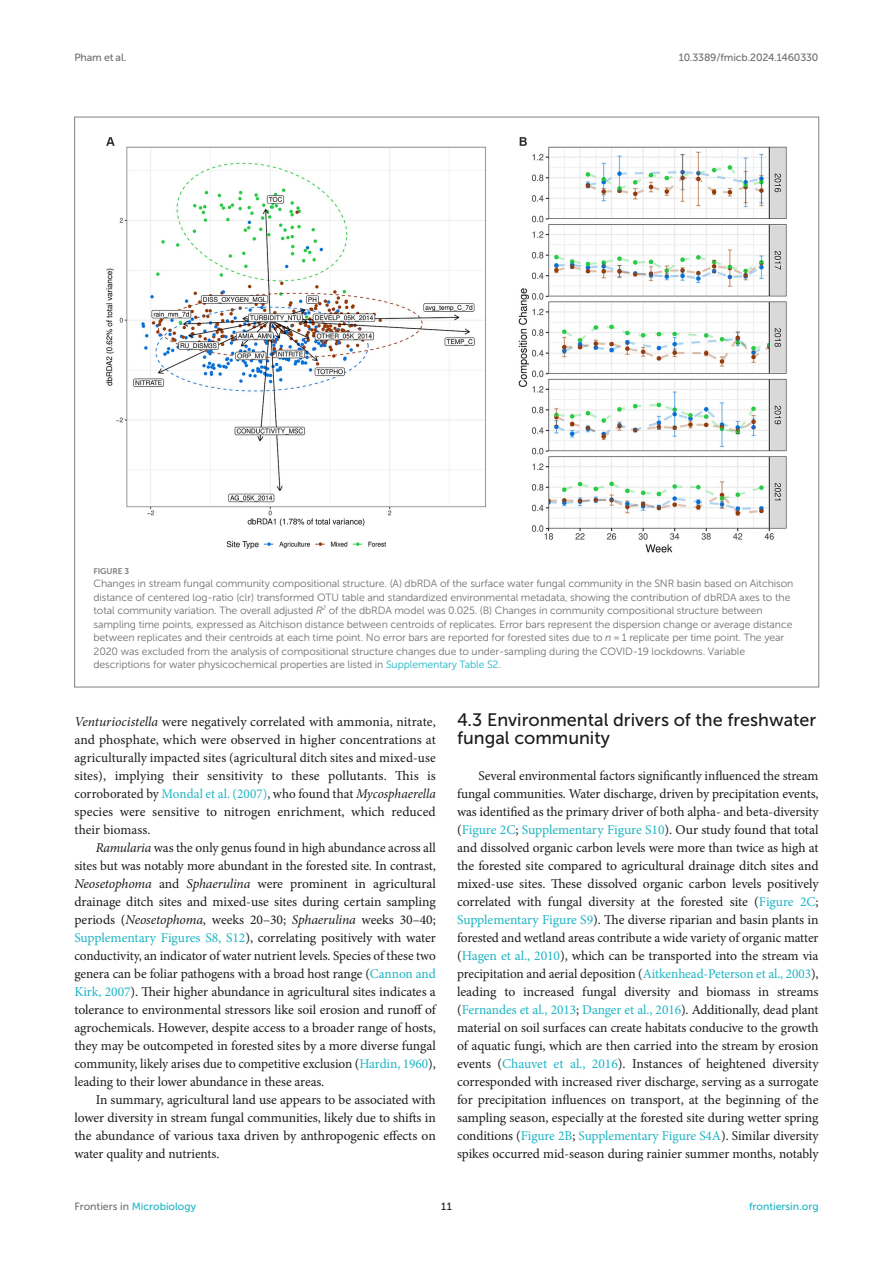
<style>
.page{position:relative;width:893px;height:1263px;background:#fff}
.page>*{position:absolute;margin:0;border:0;box-sizing:border-box;transform-origin:0 0}
.HEAD_2{font:18px/18px "Museo Sans 500";color:#1b1c1b}
.TEXT{font:13.5px/18px "Minion Pro";letter-spacing:-.005em;color:#1b1c1b;text-align:justify}
.TEXT_FLUSH{font:13.5px/18px "Minion Pro";letter-spacing:-.005em;color:#1b1c1b;text-align:justify}
.FIG_LEG{font:10.5px/13.5px "Museo Sans 300";letter-spacing:-.01em;color:#706f70}
.t1{font:10.5px "Museo Sans 500";color:#1db5c3}
.t2{font:10.5px "Museo Sans 500";letter-spacing:-.015em;color:#706f70}
.t3{font:10.5px "Museo Sans 500";color:#1b1c1b}
.FIG_HD{font:8.25px "Museo Sans 700";letter-spacing:-.01em;color:#7e7f7f}
.s1{font-style:italic}
.s2{color:#1db5c3}
.s3{color:#706f70}
</style>
<div class="page">
<img style="left:106px;top:137px;width:681px;height:416px">
<p class="t2" style="left:74px;top:51px;width:53px">Pham et al.</p>
<p class="t2" style="left:679px;top:51px;width:141px">10.3389/fmicb.2024.1460330</p>
<p class="FIG_HD" style="left:94px;top:566px;width:37px">FIGURE 3</p>
<p class="FIG_LEG" style="left:94px;top:577px;width:701px">Changes in stream fungal community compositional structure. (A) dbRDA of the surface water fungal community in the SNR basin based on Aitchison distance of centered log-ratio (clr) transformed OTU table and standardized environmental metadata, showing the contribution of dbRDA axes to the total community variation. The overall adjusted <span class="s1">R</span><sup>2</sup> of the dbRDA model was 0.025. (B) Changes in community compositional structure between sampling time points, expressed as Aitchison distance between centroids of replicates. Error bars represent the dispersion change or average distance between replicates and their centroids at each time point. No error bars are reported for forested sites due to <span class="s1">n</span> = 1 replicate per time point. The year 2020 was excluded from the analysis of compositional structure changes due to under-sampling during the COVID-19 lockdowns. Variable descriptions for water physicochemical properties are listed in <span class="s2">Supplementary Table S2</span>.</p>
<p class="TEXT" style="left:74px;top:713px;width:363px"><span class="s1">Venturiocistella</span> were negatively correlated with ammonia, nitrate, and phosphate, which were observed in higher concentrations at agriculturally impacted sites (agricultural ditch sites and mixed-use sites), implying their sensitivity to these pollutants. This is corroborated by <span class="s2">Mondal et al. (2007)</span>, who found that <span class="s1">Mycosphaerella </span>species were sensitive to nitrogen enrichment, which reduced their biomass.</p>
<p class="TEXT" style="left:74px;top:839px;width:363px;text-indent:21px"><span class="s1">Ramularia</span> was the only genus found in high abundance across all sites but was notably more abundant in the forested site. In contrast, <span class="s1">Neosetophoma</span> and <span class="s1">Sphaerulina</span> were prominent in agricultural drainage ditch sites and mixed-use sites during certain sampling periods (<span class="s1">Neosetophoma</span>, weeks 20–30; <span class="s1">Sphaerulina</span> weeks 30–40; <span class="s2">Supplementary Figures S8, S12</span>), correlating positively with water conductivity, an indicator of water nutrient levels. Species of these two genera can be foliar pathogens with a broad host range (<span class="s2">Cannon and Kirk, 2007</span>). Their higher abundance in agricultural sites indicates a tolerance to environmental stressors like soil erosion and runoff of agrochemicals. However, despite access to a broader range of hosts, they may be outcompeted in forested sites by a more diverse fungal community, likely arises due to competitive exclusion (<span class="s2">Hardin, 1960</span>), leading to their lower abundance in these areas.</p>
<p class="TEXT" style="left:74px;top:1091px;width:363px;text-indent:21px">In summary, agricultural land use appears to be associated with lower diversity in stream fungal communities, likely due to shifts in the abundance of various taxa driven by anthropogenic effects on water quality and nutrients.</p>
<p class="HEAD_2" style="left:457px;top:711px;width:361px">4.3 Environmental drivers of the freshwater fungal community</p>
<p class="TEXT_FLUSH" style="left:457px;top:767px;width:363px;text-indent:21px">Several environmental factors significantly influenced the stream fungal communities. Water discharge, driven by precipitation events, was identified as the primary driver of both alpha- and beta-diversity (<span class="s2">Figure 2C</span>; <span class="s2">Supplementary Figure S10</span>). Our study found that total and dissolved organic carbon levels were more than twice as high at the forested site compared to agricultural drainage ditch sites and mixed-use sites. These dissolved organic carbon levels positively correlated with fungal diversity at the forested site (<span class="s2">Figure 2C</span>; <span class="s2">Supplementary Figure S9</span>). The diverse riparian and basin plants in forested and wetland areas contribute a wide variety of organic matter (<span class="s2">Hagen et al., 2010</span>), which can be transported into the stream via precipitation and aerial deposition (<span class="s2">Aitkenhead-Peterson et al., 2003</span>), leading to increased fungal diversity and biomass in streams (<span class="s2">Fernandes et al., 2013</span>; <span class="s2">Danger et al., 2016</span>). Additionally, dead plant material on soil surfaces can create habitats conducive to the growth of aquatic fungi, which are then carried into the stream by erosion events (<span class="s2">Chauvet et al., 2016</span>). Instances of heightened diversity corresponded with increased river discharge, serving as a surrogate for precipitation influences on transport, at the beginning of the sampling season, especially at the forested site during wetter spring conditions (<span class="s2">Figure 2B</span>; <span class="s2">Supplementary Figure S4A</span>). Similar diversity spikes occurred mid-season during rainier summer months, notably</p>
<p class="t1" style="left:74px;top:1200px;width:123px"><span class="s3">Frontiers in</span> Microbiology</p>
<p class="t3" style="left:441px;top:1200px;width:12px">11</p>
<p class="t1" style="left:749px;top:1200px;width:71px">frontiersin.org</p>
</div>
